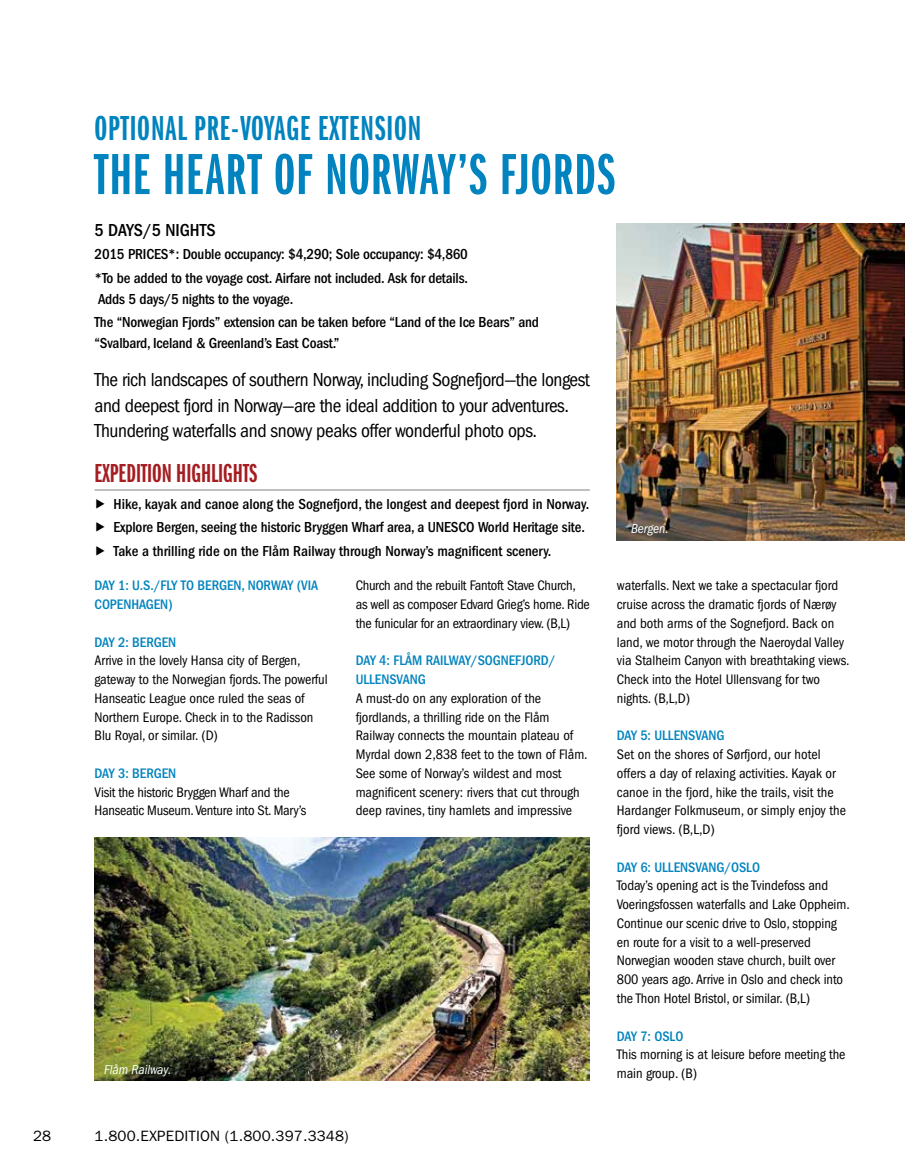
<style>
.page{position:relative;width:905px;height:1175px;background:#fff}
.page>*{position:absolute;margin:0;border:0;box-sizing:border-box;transform-origin:0 0}
.t1{font:60px "ITC Franklin Gothic Std Dm X Cp";letter-spacing:.015em;color:#0083be}
.t2{font:36px "ITC Franklin Gothic Std Dm X Cp";letter-spacing:.025em;color:#0083be}
.t3{font:27px "ITC Franklin Gothic Std Dm X Cp";color:#a41d21}
.t4{font:condensed 19.5px/25.5px "ITC Franklin Gothic Std";letter-spacing:-.025em;color:#000}
.t5{font:500 condensed 18px "ITC Franklin Gothic Std";color:#000}
.t6{font:500 condensed 15px/23.1px "ITC Franklin Gothic Std";letter-spacing:-.015em;color:#000}
.t7{font:15px "ITC Franklin Gothic Std";letter-spacing:.01em;color:#000}
.t8{font:condensed 14.25px/18.8px "ITC Franklin Gothic Std";letter-spacing:-.005em;color:#000}
.t9{font:500 condensed 14.25px/18.8px "ITC Franklin Gothic Std";letter-spacing:-.005em;color:#0083be}
.t10{font:italic condensed 13.5px "ITC Franklin Gothic Std";color:#fff}
</style>
<div class="page">
<hr style="left:94px;top:489px;width:496px;height:1px;background:#808285">
<img style="left:616px;top:224px;width:288px;height:316px">
<img style="left:95px;top:837px;width:495px;height:243px">
<h2 class="t2" style="left:94px;top:109px;width:328px">OPTIONAL PRE-VOYAGE EXTENSION</h2>
<h1 class="t1" style="left:94px;top:142px;width:522px">THE HEART OF NORWAY’S FJORDS</h1>
<p class="t5" style="left:94px;top:220px;width:123px">5 DAYS/5 NIGHTS</p>
<p class="t6" style="left:94px;top:243px;width:375px">2015 PRICES*: Double occupancy: $4,290; Sole occupancy: $4,860 *To be added to the voyage cost. Airfare not included. Ask for details.</p>
<p class="t6" style="left:94px;top:287px;width:446px">Adds 5 days/5 nights to the voyage.<br>The “Norwegian Fjords” extension can be taken before “Land of the Ice Bears” and</p>
<p class="t6" style="left:94px;top:331px;width:246px">“Svalbard, Iceland &amp; Greenland’s East Coast.”</p>
<h3 class="t4" style="left:94px;top:367px;width:497px">The rich landscapes of southern Norway, including Sognefjord—the longest and deepest fjord in Norway—are the ideal addition to your adventures.<br>Thundering waterfalls and snowy peaks offer wonderful photo ops.</h3>
<h3 class="t3" style="left:94px;top:459px;width:164px">EXPEDITION HIGHLIGHTS</h3>
<p class="t6" style="left:94px;top:492px;width:496px;line-height:23.7px">▶ Hike, kayak and canoe along the Sognefjord, the longest and deepest fjord in Norway. ▶ Explore Bergen, seeing the historic Bryggen Wharf area, a UNESCO World Heritage site. ▶ Take a thrilling ride on the Flåm Railway through Norway’s magnificent scenery.</p>
<p class="t10" style="left:631px;top:521px;width:39px">Bergen.</p>
<p class="t9" style="left:94px;top:576px;width:225px">DAY 1: U.S./FLY TO BERGEN, NORWAY (VIA<br>COPENHAGEN)</p>
<p class="t9" style="left:94px;top:632px;width:83px">DAY 2: BERGEN</p>
<p class="t8" style="left:94px;top:651px;width:234px">Arrive in the lovely Hansa city of Bergen, gateway to the Norwegian fjords. The powerful Hanseatic League once ruled the seas of Northern Europe. Check in to the Radisson Blu Royal, or similar. (D)</p>
<p class="t9" style="left:94px;top:764px;width:83px">DAY 3: BERGEN</p>
<p class="t8" style="left:94px;top:782px;width:213px">Visit the historic Bryggen Wharf and the<br>Hanseatic Museum. Venture into St. Mary’s</p>
<p class="t8" style="left:356px;top:576px;width:236px">Church and the rebuilt Fantoft Stave Church, as well as composer Edvard Grieg’s home. Ride the funicular for an extraordinary view. (B,L)</p>
<p class="t9" style="left:356px;top:651px;width:201px">DAY 4: FLÅM RAILWAY/SOGNEFJORD/<br>ULLENSVANG</p>
<p class="t8" style="left:356px;top:689px;width:233px">A must-do on any exploration of the fjordlands, a thrilling ride on the Flåm Railway connects the mountain plateau of Myrdal down 2,838 feet to the town of Flåm.<br>See some of Norway’s wildest and most magnificent scenery: rivers that cut through deep ravines, tiny hamlets and impressive</p>
<p class="t10" style="left:104px;top:1061px;width:69px">Flåm Railway.</p>
<p class="t7" style="left:33px;top:1127px;width:20px">28</p>
<p class="t7" style="left:94px;top:1127px;width:256px">1.800.EXPEDITION (1.800.397.3348)</p>
<p class="t8" style="left:616px;top:576px;width:234px">waterfalls. Next we take a spectacular fjord cruise across the dramatic fjords of Nærøy and both arms of the Sognefjord. Back on land, we motor through the Naeroydal Valley via Stalheim Canyon with breathtaking views.<br>Check into the Hotel Ullensvang for two nights. (B,L,D)</p>
<p class="t9" style="left:616px;top:726px;width:109px">DAY 5: ULLENSVANG</p>
<p class="t8" style="left:616px;top:745px;width:231px">Set on the shores of Sørfjord, our hotel offers a day of relaxing activities. Kayak or canoe in the fjord, hike the trails, visit the Hardanger Folkmuseum, or simply enjoy the fjord views. (B,L,D)</p>
<p class="t9" style="left:616px;top:857px;width:145px">DAY 6: ULLENSVANG/OSLO</p>
<p class="t8" style="left:616px;top:876px;width:234px">Today’s opening act is the Tvindefoss and Voeringsfossen waterfalls and Lake Oppheim.<br>Continue our scenic drive to Oslo, stopping en route for a visit to a well-preserved Norwegian wooden stave church, built over 800 years ago. Arrive in Oslo and check into the Thon Hotel Bristol, or similar. (B,L)</p>
<p class="t9" style="left:616px;top:1026px;width:68px">DAY 7: OSLO</p>
<p class="t8" style="left:616px;top:1045px;width:230px">This morning is at leisure before meeting the main group. (B)</p>
</div>
